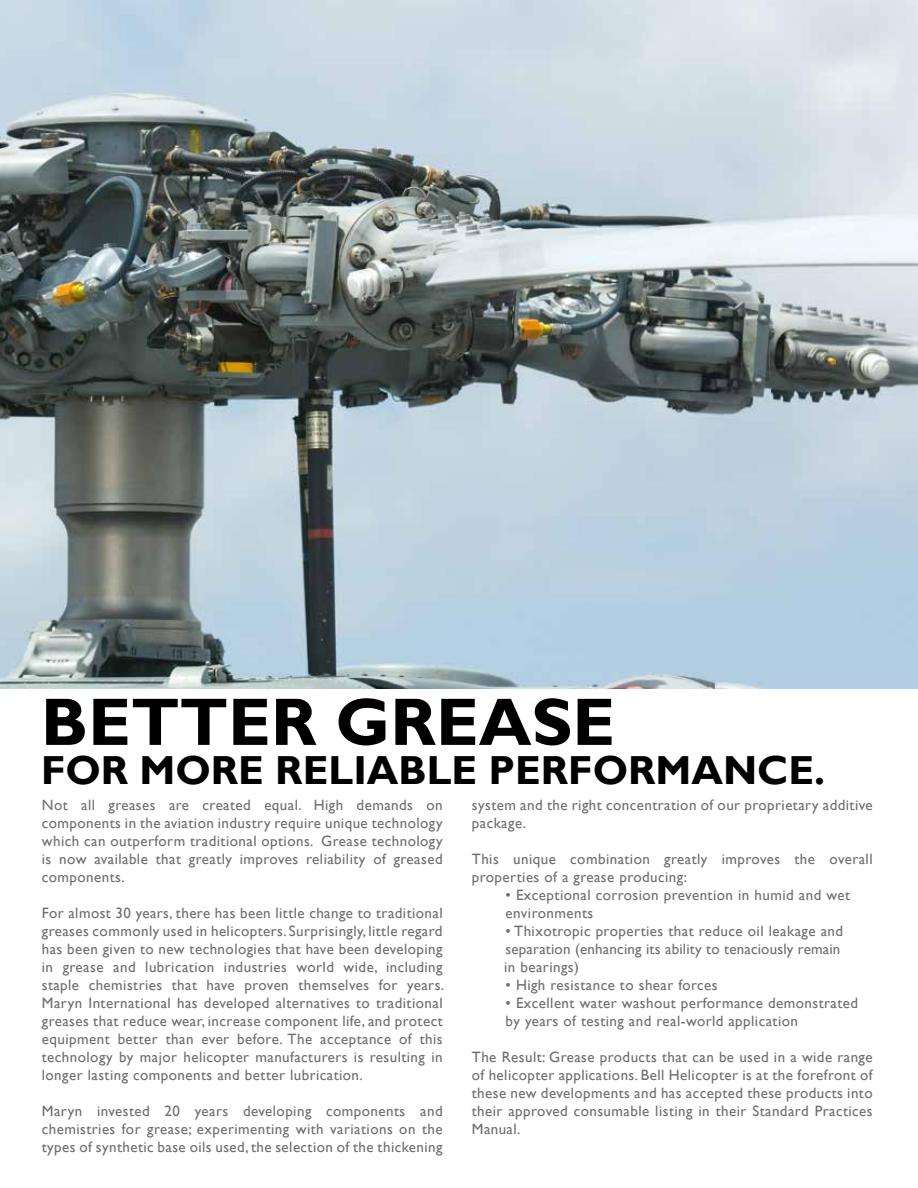
<style>
.page{position:relative;width:918px;height:1188px;background:#fff}
.page>*{position:absolute;margin:0;border:0;box-sizing:border-box;transform-origin:0 0}
.t1{font:700 67.5px "Gill Sans";color:#000}
.t2{font:700 40.5px "Gill Sans";color:#000}
.t3{font:15px/18px "Gill Sans";letter-spacing:.03em;color:#6d6e71}
</style>
<div class="page">
<img style="left:0;top:0;width:918px;height:688px">
<h1 class="t1" style="left:41px;top:682px;width:576px">BETTER GREASE</h1>
<h2 class="t2" style="left:41px;top:746px;width:786px">FOR MORE RELIABLE PERFORMANCE.</h2>
<p class="t3" style="left:42px;top:796px;width:402px;text-align:justify">Not all greases are created equal. High demands on components in the aviation industry require unique technology which can outperform traditional options. Grease technology is now available that greatly improves reliability of greased components.</p>
<p class="t3" style="left:42px;top:904px;width:404px;text-align:justify">For almost 30 years, there has been little change to traditional greases commonly used in helicopters. Surprisingly, little regard has been given to new technologies that have been developing in grease and lubrication industries world wide, including staple chemistries that have proven themselves for years.<br>Maryn International has developed alternatives to traditional greases that reduce wear, increase component life, and protect equipment better than ever before. The acceptance of this technology by major helicopter manufacturers is resulting in longer lasting components and better lubrication.</p>
<p class="t3" style="left:42px;top:1102px;width:402px;text-align:justify">Maryn invested 20 years developing components and chemistries for grease; experimenting with variations on the types of synthetic base oils used, the selection of the thickening</p>
<p class="t3" style="left:472px;top:796px;width:402px">system and the right concentration of our proprietary additive package.</p>
<p class="t3" style="left:472px;top:850px;width:402px">This unique combination greatly improves the overall properties of a grease producing:</p>
<p class="t3" style="left:506px;top:886px;width:346px">• Exceptional corrosion prevention in humid and wet environments</p>
<p class="t3" style="left:504px;top:922px;width:340px">• Thixotropic properties that reduce oil leakage and separation (enhancing its ability to tenaciously remain in bearings)</p>
<p class="t3" style="left:506px;top:976px;width:214px">• High resistance to shear forces</p>
<p class="t3" style="left:506px;top:994px;width:354px">• Excellent water washout performance demonstrated by years of testing and real-world application</p>
<p class="t3" style="left:472px;top:1048px;width:402px;text-align:justify">The Result: Grease products that can be used in a wide range of helicopter applications. Bell Helicopter is at the forefront of these new developments and has accepted these products into their approved consumable listing in their Standard Practices Manual.</p>
</div>
